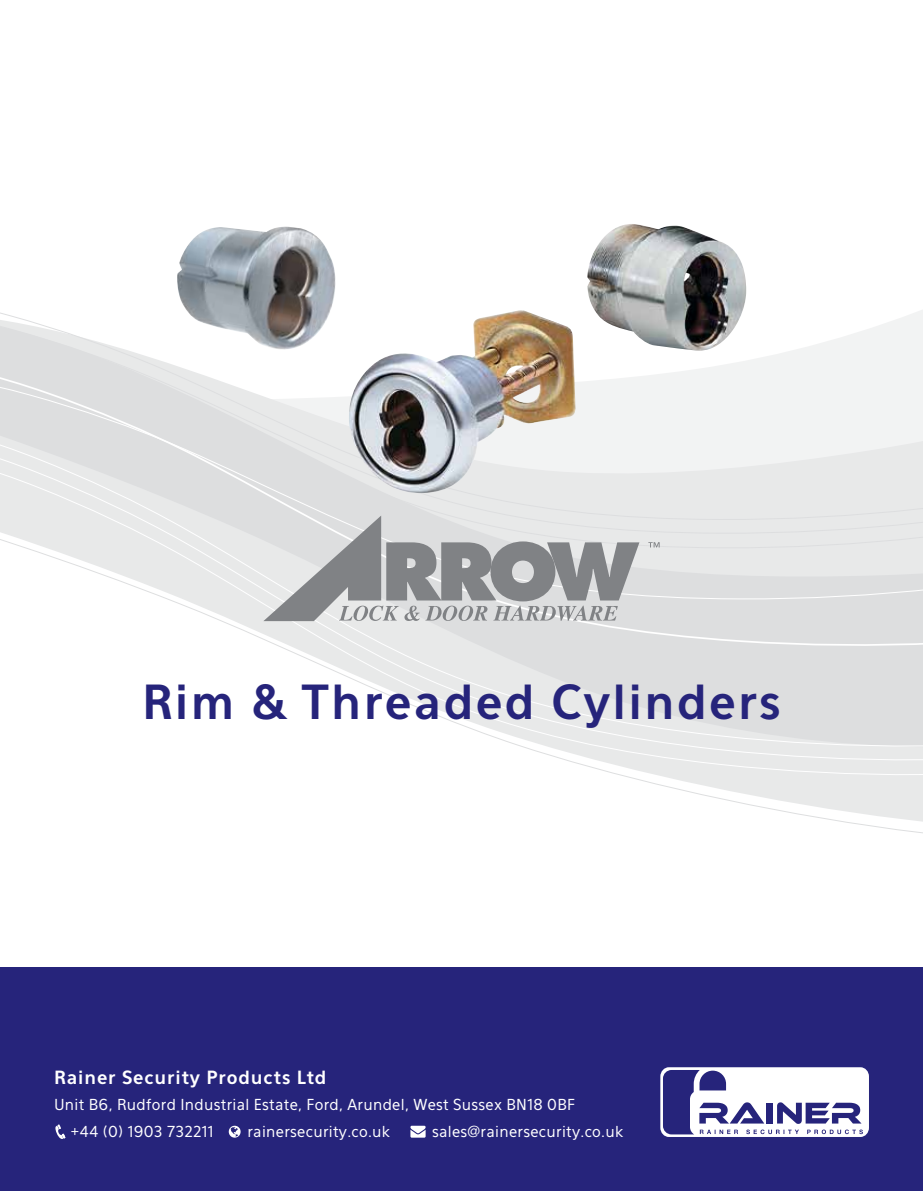
<style>
.page{position:relative;width:923px;height:1191px;background:#fff}
.page>*{position:absolute;margin:0;border:0;box-sizing:border-box;transform-origin:0 0}
.t1{font:700 46.5px "Eau Sans";letter-spacing:.05em;color:#26247b}
.t2{font:700 18px "Eau Sans";letter-spacing:.05em;color:#fff}
.t3{font:15px/26.5px "Eau Sans";letter-spacing:.02em;color:#fff}
</style>
<div class="page">
<svg style="left:0;top:325px;width:923px;height:50px"></svg>
<svg style="left:0;top:375px;width:923px;height:80px"></svg>
<svg style="left:0;top:455px;width:923px;height:379px"></svg>
<svg style="left:648px;top:542px;width:11px;height:5px"></svg>
<svg style="left:263px;top:515px;width:376px;height:106px;background:#b6b7b9"></svg>
<img style="left:177px;top:226px;width:161px;height:124px">
<img style="left:587px;top:224px;width:159px;height:126px">
<img style="left:347px;top:310px;width:229px;height:185px">
<div style="left:0;top:967px;width:923px;height:224px;background:#26247b"></div>
<div style="left:660px;top:1067px;width:209px;height:70px;background:#fff;border-radius:9px"></div>
<svg style="left:663px;top:1070px;width:200px;height:64px"></svg>
<svg style="left:55px;top:1124px;width:11px;height:15px"></svg>
<svg style="left:410px;top:1125px;width:15px;height:12px"></svg>
<svg style="left:229px;top:1125px;width:12px;height:12px"></svg>
<h1 class="t1" style="left:142px;top:675px;width:640px">Rim &amp; Threaded Cylinders</h1>
<p class="t2" style="left:54px;top:1066px;width:274px">Rainer Security Products Ltd</p>
<p class="t3" style="left:71px;top:1091px;width:505px;text-indent:-17px">Unit B6, Rudford Industrial Estate, Ford, Arundel, West Sussex BN18 0BF +44 (0) 1903 732211</p>
<p class="t3" style="left:247px;top:1118px;width:144px">rainersecurity.co.uk</p>
<p class="t3" style="left:432px;top:1118px;width:192px">sales@rainersecurity.co.uk</p>
</div>
